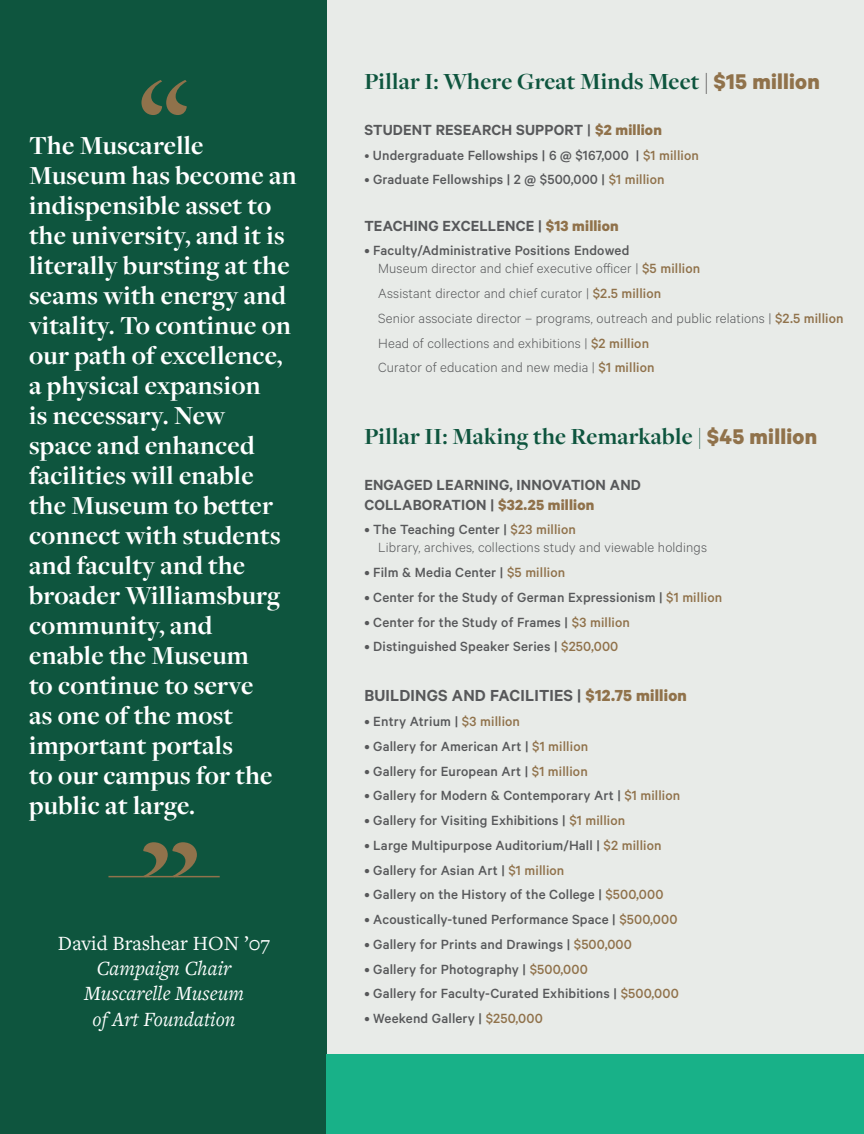
<style>
.page{position:relative;width:864px;height:1134px;background:#fff}
.page>*{position:absolute;margin:0;border:0;box-sizing:border-box;transform-origin:0 0}
.t1{font:700 27px/30px "Freight Disp Pro";letter-spacing:.01em;color:#fff}
.t2{font:700 24px "Freight Disp Pro";letter-spacing:.01em;color:#0e553e}
.t3{font:italic 21px/25.2px "Freight Text Pro";color:#fff;text-align:center}
.t4{font:600 18px "Calibre";letter-spacing:.01em;color:#57585a}
.t5{font:600 16.5px/19.8px "Calibre";letter-spacing:.01em;color:#57585a}
.t6{font:500 15px/18px "Calibre";letter-spacing:.01em;color:#57585a}
.t7{font:300 15px/18px "Calibre";letter-spacing:.01em;color:#57585a}
.s1{font-style:normal}
.s2{color:#231f20}
.s3{font-family:"Calibre";color:#90724b}
.s4{font-weight:500}
.s5{font-weight:700;color:#90724b}
.s6{font-weight:300}
.s7{color:#90724b}
.s8{font-weight:400}
.s9{font-weight:500;color:#90724b}
</style>
<div class="page">
<div style="left:327px;top:0;width:537px;height:1113px;background:#e8ebe8"></div>
<div style="left:0;top:0;width:327px;height:1134px;background:#0e553e"></div>
<svg style="left:141px;top:80px;width:46px;height:35px"></svg>
<hr style="left:108px;top:876px;width:112px;height:1px;background:#90724b">
<svg style="left:143px;top:842px;width:54px;height:34px"></svg>
<div style="left:327px;top:1054px;width:537px;height:80px;background:#18b188"></div>
<p class="t1" style="left:29px;top:130px;width:269px">The Muscarelle<br>Museum has become an indispensible asset to the university, and it is literally bursting at the seams with energy and vitality. To continue on our path of excellence, a physical expansion<br>is necessary. New<br>space and enhanced facilities will enable the Museum to better connect with students and faculty and the broader Williamsburg community, and<br>enable the Museum<br>to continue to serve<br>as one of the most important portals<br>to our campus for the public at large.</p>
<p class="t3" style="left:58px;top:930px;width:214px"><span class="s1">David Brashear HON ’07<br></span>Campaign Chair<br>Muscarelle Museum<br>of Art Foundation</p>
<p class="t2" style="left:364px;top:65px;width:457px">Pillar I: Where Great Minds Meet <span class="s2">|</span> <span class="s3">$15 million</span></p>
<p class="t5" style="left:364px;top:119px;width:299px">STUDENT RESEARCH SUPPORT <span class="s4">|</span> <span class="s5">$2 million</span></p>
<p class="t6" style="left:364px;top:146px;width:336px"><span class="s6">•</span> Undergraduate Fellowships | 6 @ $167,000 | <span class="s7">$1 million</span></p>
<p class="t6" style="left:364px;top:170px;width:302px"><span class="s8">•</span> Graduate Fellowships | 2 @ $500,000 | <span class="s7">$1 million</span></p>
<p class="t5" style="left:364px;top:215px;width:256px">TEACHING EXCELLENCE | <span class="s5">$13 million</span></p>
<p class="t6" style="left:378px;top:241px;width:324px;text-indent:-14px">• Faculty/Administrative Positions Endowed<br><span class="s6">Museum director and chief executive officer |</span> <span class="s7">$5 million</span></p>
<p class="t7" style="left:378px;top:284px;width:285px">Assistant director and chief curator | <span class="s9">$2.5 million</span></p>
<p class="t7" style="left:378px;top:309px;width:467px">Senior associate director – programs, outreach and public relations | <span class="s9">$2.5 million</span></p>
<p class="t7" style="left:378px;top:333px;width:272px">Head of collections and exhibitions | <span class="s9">$2 million</span></p>
<p class="t7" style="left:378px;top:358px;width:278px">Curator of education and new media | <span class="s9">$1 million</span></p>
<p class="t2" style="left:364px;top:420px;width:454px">Pillar II: Making the Remarkable | <span class="s3">$45 million</span></p>
<p class="t5" style="left:364px;top:474px;width:278px">ENGAGED LEARNING, INNOVATION AND<br>COLLABORATION | <span class="s5">$32.25 million</span></p>
<p class="t7" style="left:378px;top:520px;width:330px;text-indent:-14px"><span class="s4">• The Teaching Center |</span> <span class="s9">$23 million<br></span>Library, archives, collections study and viewable holdings</p>
<p class="t6" style="left:364px;top:563px;width:202px">• Film &amp; Media Center | <span class="s7">$5 million</span></p>
<p class="t6" style="left:364px;top:588px;width:359px">• Center for the Study of German Expressionism | <span class="s7">$1 million</span></p>
<p class="t6" style="left:364px;top:613px;width:267px">• Center for the Study of Frames | <span class="s7">$3 million</span></p>
<p class="t6" style="left:364px;top:637px;width:256px">• Distinguished Speaker Series | <span class="s7">$250,000</span></p>
<p class="t4" style="left:364px;top:685px;width:324px">BUILDINGS AND FACILITIES | <span class="s5">$12.75 million</span></p>
<p class="t6" style="left:364px;top:712px;width:157px">• Entry Atrium | <span class="s7">$3 million</span></p>
<p class="t6" style="left:364px;top:737px;width:225px">• Gallery for American Art | <span class="s7">$1 million</span></p>
<p class="t6" style="left:364px;top:762px;width:225px">• Gallery for European Art | <span class="s7">$1 million</span></p>
<p class="t6" style="left:364px;top:786px;width:318px">• Gallery for Modern &amp; Contemporary Art | <span class="s7">$1 million</span></p>
<p class="t6" style="left:364px;top:811px;width:262px">• Gallery for Visiting Exhibitions | <span class="s7">$1 million</span></p>
<p class="t6" style="left:364px;top:836px;width:299px">• Large Multipurpose Auditorium/Hall | <span class="s7">$2 million</span></p>
<p class="t6" style="left:364px;top:861px;width:202px">• Gallery for Asian Art | <span class="s7">$1 million</span></p>
<p class="t6" style="left:364px;top:885px;width:301px">• Gallery on the History of the College | <span class="s7">$500,000</span></p>
<p class="t6" style="left:364px;top:910px;width:315px">• Acoustically-tuned Performance Space | <span class="s7">$500,000</span></p>
<p class="t6" style="left:364px;top:935px;width:269px">• Gallery for Prints and Drawings | <span class="s7">$500,000</span></p>
<p class="t6" style="left:364px;top:960px;width:225px">• Gallery for Photography | <span class="s7">$500,000</span></p>
<p class="t6" style="left:364px;top:984px;width:316px">• Gallery for Faculty-Curated Exhibitions | <span class="s7">$500,000</span></p>
<p class="t6" style="left:364px;top:1009px;width:180px">• Weekend Gallery | <span class="s7">$250,000</span></p>
</div>
